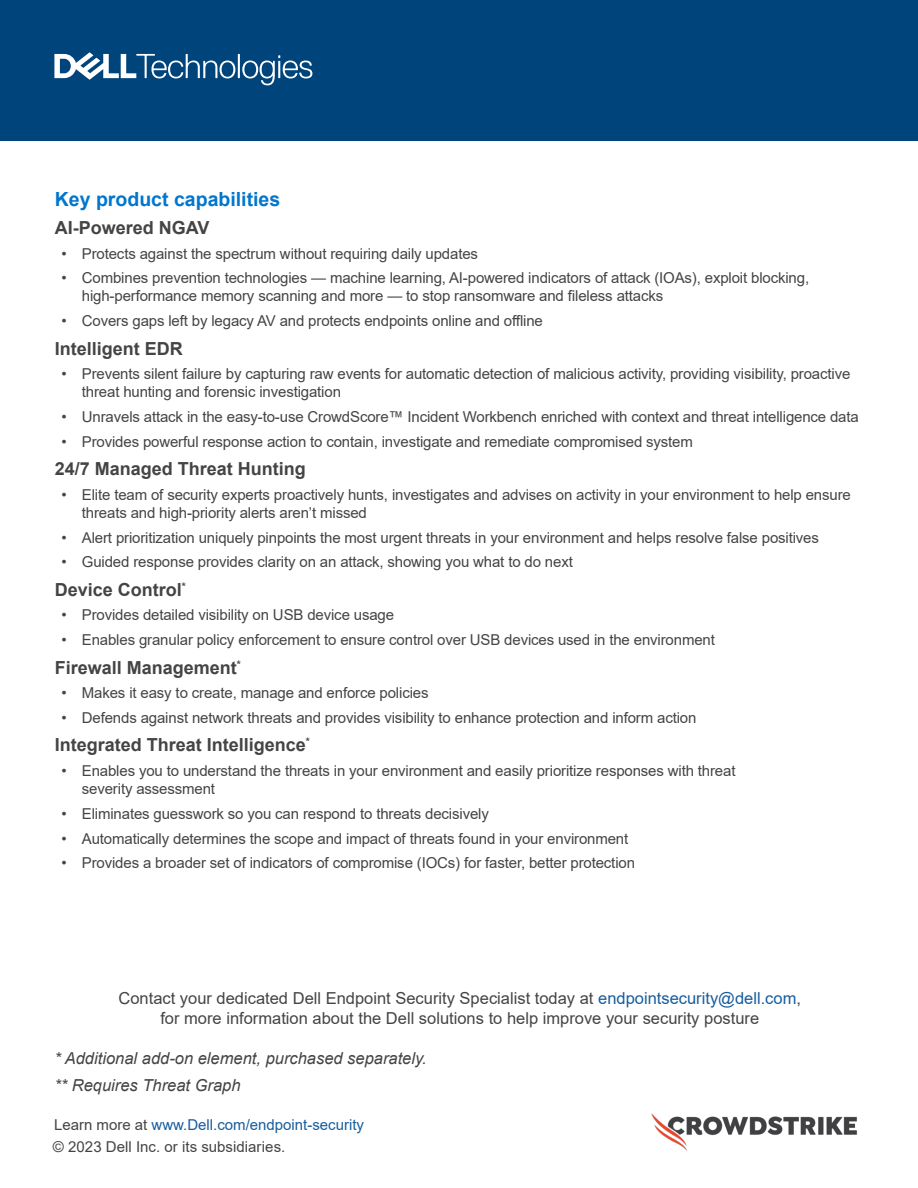
<style>
.page{position:relative;width:918px;height:1188px;background:#fff}
.page>*{position:absolute;margin:0;border:0;box-sizing:border-box;transform-origin:0 0}
.Body_Text{font:700 19.5px "Arial";color:#0076ce}
.Body_Text-2{font:700 18px "Arial";color:#444}
.Body_Text-3{font:16.5px/19.8px "Arial";color:#444;text-align:center}
.Body_Text-4{font:italic 16.5px "Arial";color:#444}
.BASIC-_CTA{font:15px/18px "Arial";letter-spacing:-.01em;color:#444}
.Document_Headline{font:15px "Arial";color:#175d9e}
.s1{color:#175d9e}
.s2{color:#444}
</style>
<div class="page">
<div style="left:0;top:0;width:918px;height:141px;background:#00447c"></div>
<svg style="left:54px;top:52px;width:258px;height:33px"></svg>
<img style="left:651px;top:1113px;width:207px;height:38px">
<p class="Body_Text" style="left:55px;top:185px;width:227px">Key product capabilities</p>
<p class="Body_Text-2" style="left:55px;top:215px;width:156px">AI-Powered NGAV</p>
<p class="BASIC-_CTA" style="left:62px;top:244px;width:418px">• Protects against the spectrum without requiring daily updates</p>
<p class="BASIC-_CTA" style="left:82px;top:269px;width:729px;text-indent:-20px">• Combines prevention technologies — machine learning, AI-powered indicators of attack (IOAs), exploit blocking, high-performance memory scanning and more — to stop ransomware and fileless attacks</p>
<p class="BASIC-_CTA" style="left:62px;top:312px;width:483px">• Covers gaps left by legacy AV and protects endpoints online and offline</p>
<p class="Body_Text-2" style="left:55px;top:336px;width:130px">Intelligent EDR</p>
<p class="BASIC-_CTA" style="left:82px;top:365px;width:770px;text-indent:-20px">• Prevents silent failure by capturing raw events for automatic detection of malicious activity, providing visibility, proactive threat hunting and forensic investigation</p>
<p class="BASIC-_CTA" style="left:62px;top:408px;width:799px">• Unravels attack in the easy-to-use CrowdScore™ Incident Workbench enriched with context and threat intelligence data</p>
<p class="BASIC-_CTA" style="left:62px;top:432px;width:633px">• Provides powerful response action to contain, investigate and remediate compromised system</p>
<p class="Body_Text-2" style="left:55px;top:456px;width:253px">24/7 Managed Threat Hunting</p>
<p class="BASIC-_CTA" style="left:82px;top:486px;width:771px;text-indent:-20px">• Elite team of security experts proactively hunts, investigates and advises on activity in your environment to help ensure threats and high-priority alerts aren’t missed</p>
<p class="BASIC-_CTA" style="left:62px;top:528px;width:759px">• Alert prioritization uniquely pinpoints the most urgent threats in your environment and helps resolve false positives</p>
<p class="BASIC-_CTA" style="left:62px;top:553px;width:513px">• Guided response provides clarity on an attack, showing you what to do next</p>
<p class="Body_Text-2" style="left:55px;top:577px;width:133px">Device Control<sup>*</sup></p>
<p class="BASIC-_CTA" style="left:62px;top:606px;width:334px">• Provides detailed visibility on USB device usage</p>
<p class="BASIC-_CTA" style="left:62px;top:631px;width:655px">• Enables granular policy enforcement to ensure control over USB devices used in the environment</p>
<p class="Body_Text-2" style="left:55px;top:655px;width:188px">Firewall Management<sup>*</sup></p>
<p class="BASIC-_CTA" style="left:62px;top:684px;width:368px">• Makes it easy to create, manage and enforce policies</p>
<p class="BASIC-_CTA" style="left:62px;top:709px;width:636px">• Defends against network threats and provides visibility to enhance protection and inform action</p>
<p class="Body_Text-2" style="left:55px;top:732px;width:257px">Integrated Threat Intelligence<sup>*</sup></p>
<p class="BASIC-_CTA" style="left:82px;top:762px;width:655px;text-indent:-20px">• Enables you to understand the threats in your environment and easily prioritize responses with threat severity assessment</p>
<p class="BASIC-_CTA" style="left:62px;top:805px;width:429px">• Eliminates guesswork so you can respond to threats decisively</p>
<p class="BASIC-_CTA" style="left:62px;top:829px;width:568px">• Automatically determines the scope and impact of threats found in your environment</p>
<p class="BASIC-_CTA" style="left:62px;top:854px;width:575px">• Provides a broader set of indicators of compromise (IOCs) for faster, better protection</p>
<p class="Body_Text-3" style="left:119px;top:989px;width:684px">Contact your dedicated Dell Endpoint Security Specialist today at <span class="s1">endpointsecurity@dell.com</span>, for more information about the Dell solutions to help improve your security posture</p>
<p class="Body_Text-4" style="left:54px;top:1048px;width:374px">* Additional add-on element, purchased separately.</p>
<p class="Body_Text-4" style="left:54px;top:1074px;width:188px">** Requires Threat Graph</p>
<p class="Document_Headline" style="left:54px;top:1114px;width:312px"><span class="s2">Learn more at</span> www.Dell.com/endpoint-security</p>
<p class="BASIC-_CTA" style="left:53px;top:1138px;width:234px">© 2023 Dell Inc. or its subsidiaries.</p>
</div>
